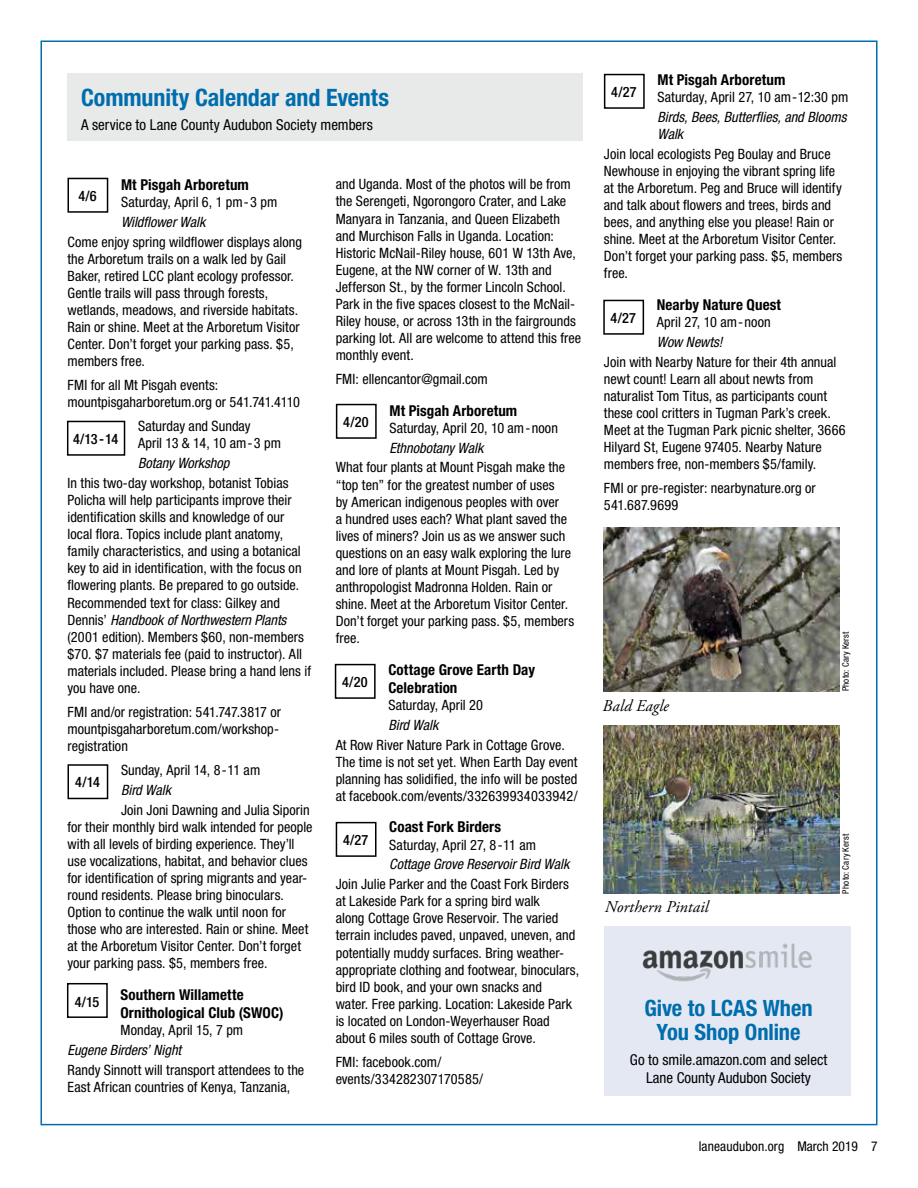
<style>
.page{position:relative;width:918px;height:1188px;background:#fff}
.page>*{position:absolute;margin:0;border:0;box-sizing:border-box;transform-origin:0 0}
.t1{font:700 condensed 24px "Helvetica Neue LT Std";letter-spacing:-.005em;color:#006dad}
.t2{font:700 condensed 22.5px/24px "Helvetica Neue LT Std";color:#006dad;text-align:center}
.t3{font:italic 16.5px "Adobe Garamond Pro";letter-spacing:.005em;color:#000}
.t4{font:700 condensed 15px/18px "Helvetica Neue LT Std";letter-spacing:.005em;color:#000}
.t5{font:condensed 15px/18px "Helvetica Neue LT Std";color:#000;text-align:center}
.t6{font:condensed 14.25px/17.1px "Helvetica Neue LT Std";letter-spacing:.005em;color:#000}
.t7{font:italic condensed 14.25px/17.1px "Helvetica Neue LT Std";color:#000}
.t8{font:500 condensed 14.25px "Helvetica Neue LT Std";letter-spacing:.015em;color:#000}
.t9{font:condensed 13.5px "Helvetica Neue LT Std";letter-spacing:.01em;color:#000}
.t10{font:condensed 9px "Helvetica Neue LT Std";letter-spacing:.02em;color:#000}
.s1{font-style:italic}
</style>
<div class="page">
<div style="left:68px;top:73px;width:515px;height:68px;background:#e8eaea"></div>
<div style="left:67px;top:983px;width:41px;height:35px;border:2px solid #000"></div>
<div style="left:68px;top:764px;width:40px;height:35px;border:2px solid #000"></div>
<div style="left:68px;top:178px;width:40px;height:35px;border:2px solid #000"></div>
<div style="left:336px;top:404px;width:41px;height:35px;border:2px solid #000"></div>
<div style="left:604px;top:74px;width:41px;height:35px;border:2px solid #000"></div>
<div style="left:335px;top:664px;width:41px;height:35px;border:2px solid #000"></div>
<div style="left:604px;top:927px;width:246px;height:169px;background:#e4e8f3"></div>
<img style="left:642px;top:943px;width:170px;height:39px">
<div style="left:67px;top:421px;width:58px;height:35px;border:2px solid #000"></div>
<div style="left:336px;top:822px;width:40px;height:35px;border:2px solid #000"></div>
<div style="left:603px;top:300px;width:41px;height:35px;border:2px solid #000"></div>
<img style="left:604px;top:528px;width:235px;height:163px">
<img style="left:604px;top:725px;width:235px;height:169px">
<h1 class="t1" style="left:81px;top:83px;width:310px">Community Calendar and Events</h1>
<p class="t5" style="left:81px;top:116px;width:294px">A service to Lane County Audubon Society members</p>
<p class="t4" style="left:121px;top:175px;width:129px">Mt Pisgah Arboretum</p>
<p class="t6" style="left:121px;top:193px;width:158px">Saturday, April 6, 1 pm-3 pm</p>
<p class="t7" style="left:121px;top:214px;width:86px">Wildflower Walk</p>
<p class="t6" style="left:67px;top:233px;width:236px">Come enjoy spring wildflower displays along the Arboretum trails on a walk led by Gail Baker, retired LCC plant ecology professor.<br>Gentle trails will pass through forests, wetlands, meadows, and riverside habitats.<br>Rain or shine. Meet at the Arboretum Visitor Center. Don’t forget your parking pass. $5, members free.</p>
<p class="t6" style="left:67px;top:376px;width:234px">FMI for all Mt Pisgah events: mountpisgaharboretum.org or 541.741.4110</p>
<p class="t6" style="left:138px;top:417px;width:144px">Saturday and Sunday<br>April 13 &amp; 14, 10 am-3 pm</p>
<p class="t7" style="left:138px;top:455px;width:93px">Botany Workshop</p>
<p class="t6" style="left:67px;top:474px;width:245px">In this two-day workshop, botanist Tobias Policha will help participants improve their identification skills and knowledge of our local flora. Topics include plant anatomy, family characteristics, and using a botanical key to aid in identification, with the focus on flowering plants. Be prepared to go outside.<br>Recommended text for class: Gilkey and Dennis’ <span class="s1">Handbook of Northwestern Plants </span>(2001 edition). Members $60, non-members $70. $7 materials fee (paid to instructor). All materials included. Please bring a hand lens if you have one.</p>
<p class="t6" style="left:67px;top:703px;width:215px">FMI and/or registration: 541.747.3817 or mountpisgaharboretum.com/workshop&shy;registration</p>
<p class="t6" style="left:121px;top:761px;width:141px">Sunday, April 14, 8-11 am</p>
<p class="t7" style="left:121px;top:781px;width:52px">Bird Walk</p>
<p class="t6" style="left:67px;top:801px;width:247px;text-indent:54px">Join Joni Dawning and Julia Siporin for their monthly bird walk intended for people with all levels of birding experience. They’ll use vocalizations, habitat, and behavior clues for identification of spring migrants and year&shy;round residents. Please bring binoculars.<br>Option to continue the walk until noon for those who are interested. Rain or shine. Meet at the Arboretum Visitor Center. Don’t forget your parking pass. $5, members free.</p>
<p class="t4" style="left:121px;top:985px;width:164px">Southern Willamette<br>Ornithological Club (SWOC)</p>
<p class="t6" style="left:121px;top:1021px;width:124px">Monday, April 15, 7 pm</p>
<p class="t7" style="left:67px;top:1042px;width:115px">Eugene Birders’ Night</p>
<p class="t6" style="left:67px;top:1061px;width:238px">Randy Sinnott will transport attendees to the<br>East African countries of Kenya, Tanzania,</p>
<p class="t8" style="left:78px;top:187px;width:20px">4/6</p>
<p class="t8" style="left:73px;top:430px;width:47px">4/13-14</p>
<p class="t8" style="left:75px;top:774px;width:26px">4/14</p>
<p class="t8" style="left:75px;top:994px;width:26px">4/15</p>
<p class="t6" style="left:336px;top:176px;width:247px">and Uganda. Most of the photos will be from the Serengeti, Ngorongoro Crater, and Lake Manyara in Tanzania, and Queen Elizabeth and Murchison Falls in Uganda. Location:<br>Historic McNail-Riley house, 601 W 13th Ave, Eugene, at the NW corner of W. 13th and Jefferson St., by the former Lincoln School.<br>Park in the five spaces closest to the McNail-Riley house, or across 13th in the fairgrounds parking lot. All are welcome to attend this free monthly event.</p>
<p class="t6" style="left:336px;top:371px;width:154px">FMI: ellencantor@gmail.com</p>
<p class="t4" style="left:389px;top:401px;width:129px">Mt Pisgah Arboretum</p>
<p class="t6" style="left:389px;top:419px;width:170px">Saturday, April 20, 10 am-noon</p>
<p class="t7" style="left:389px;top:439px;width:96px">Ethnobotany Walk</p>
<p class="t6" style="left:336px;top:459px;width:240px">What four plants at Mount Pisgah make the “top ten” for the greatest number of uses<br>by American indigenous peoples with over<br>a hundred uses each? What plant saved the lives of miners? Join us as we answer such questions on an easy walk exploring the lure and lore of plants at Mount Pisgah. Led by anthropologist Madronna Holden. Rain or shine. Meet at the Arboretum Visitor Center.<br>Don’t forget your parking pass. $5, members free.</p>
<p class="t4" style="left:388px;top:660px;width:148px">Cottage Grove Earth Day<br>Celebration</p>
<p class="t6" style="left:388px;top:696px;width:96px">Saturday, April 20</p>
<p class="t7" style="left:388px;top:717px;width:52px">Bird Walk</p>
<p class="t6" style="left:336px;top:736px;width:244px">At Row River Nature Park in Cottage Grove.<br>The time is not set yet. When Earth Day event planning has solidified, the info will be posted at facebook.com/events/332639934033942/</p>
<p class="t4" style="left:389px;top:818px;width:113px">Coast Fork Birders</p>
<p class="t6" style="left:389px;top:836px;width:148px">Saturday, April 27, 8-11 am</p>
<p class="t7" style="left:389px;top:856px;width:182px">Cottage Grove Reservoir Bird Walk</p>
<p class="t6" style="left:336px;top:875px;width:245px">Join Julie Parker and the Coast Fork Birders at Lakeside Park for a spring bird walk<br>along Cottage Grove Reservoir. The varied terrain includes paved, unpaved, uneven, and potentially muddy surfaces. Bring weather&shy;appropriate clothing and footwear, binoculars, bird ID book, and your own snacks and<br>water. Free parking. Location: Lakeside Park is located on London-Weyerhauser Road about 6 miles south of Cottage Grove.</p>
<p class="t6" style="left:336px;top:1053px;width:149px">FMI: facebook.com/ events/334282307170585/</p>
<p class="t8" style="left:343px;top:413px;width:27px">4/20</p>
<p class="t8" style="left:342px;top:673px;width:27px">4/20</p>
<p class="t8" style="left:343px;top:831px;width:27px">4/27</p>
<p class="t4" style="left:657px;top:70px;width:129px">Mt Pisgah Arboretum</p>
<p class="t6" style="left:657px;top:88px;width:192px">Saturday, April 27, 10 am-12:30 pm</p>
<p class="t7" style="left:657px;top:109px;width:191px">Birds, Bees, Butterflies, and Blooms<br>Walk</p>
<p class="t6" style="left:604px;top:145px;width:240px">Join local ecologists Peg Boulay and Bruce Newhouse in enjoying the vibrant spring life at the Arboretum. Peg and Bruce will identify and talk about flowers and trees, birds and bees, and anything else you please! Rain or shine. Meet at the Arboretum Visitor Center.<br>Don’t forget your parking pass. $5, members free.</p>
<p class="t4" style="left:657px;top:295px;width:126px">Nearby Nature Quest</p>
<p class="t6" style="left:657px;top:313px;width:115px">April 27, 10 am-noon</p>
<p class="t7" style="left:657px;top:334px;width:67px">Wow Newts!</p>
<p class="t6" style="left:604px;top:353px;width:243px">Join with Nearby Nature for their 4th annual newt count! Learn all about newts from naturalist Tom Titus, as participants count these cool critters in Tugman Park’s creek.<br>Meet at the Tugman Park picnic shelter, 3666<br>Hilyard St, Eugene 97405. Nearby Nature members free, non-members $5/family.</p>
<p class="t6" style="left:604px;top:479px;width:213px">FMI or pre-register: nearbynature.org or<br>541.687.9699</p>
<p class="t8" style="left:611px;top:83px;width:27px">4/27</p>
<p class="t8" style="left:611px;top:309px;width:27px">4/27</p>
<p class="t3" style="left:603px;top:696px;width:68px">Bald Eagle</p>
<p class="t10" style="left:840px;top:691px;width:62px;rotate:-90deg">Photo: Cary Kerst</p>
<p class="t3" style="left:605px;top:897px;width:105px">Northern Pintail</p>
<p class="t10" style="left:840px;top:894px;width:62px;rotate:-90deg">Photo: Cary Kerst</p>
<h2 class="t2" style="left:644px;top:996px;width:170px">Give to LCAS When<br>You Shop Online</h2>
<p class="t5" style="left:630px;top:1051px;width:199px">Go to smile.amazon.com and select<br>Lane County Audubon Society</p>
<p class="t9" style="left:699px;top:1138px;width:180px">laneaudubon.org March 2019 7</p>
</div>
